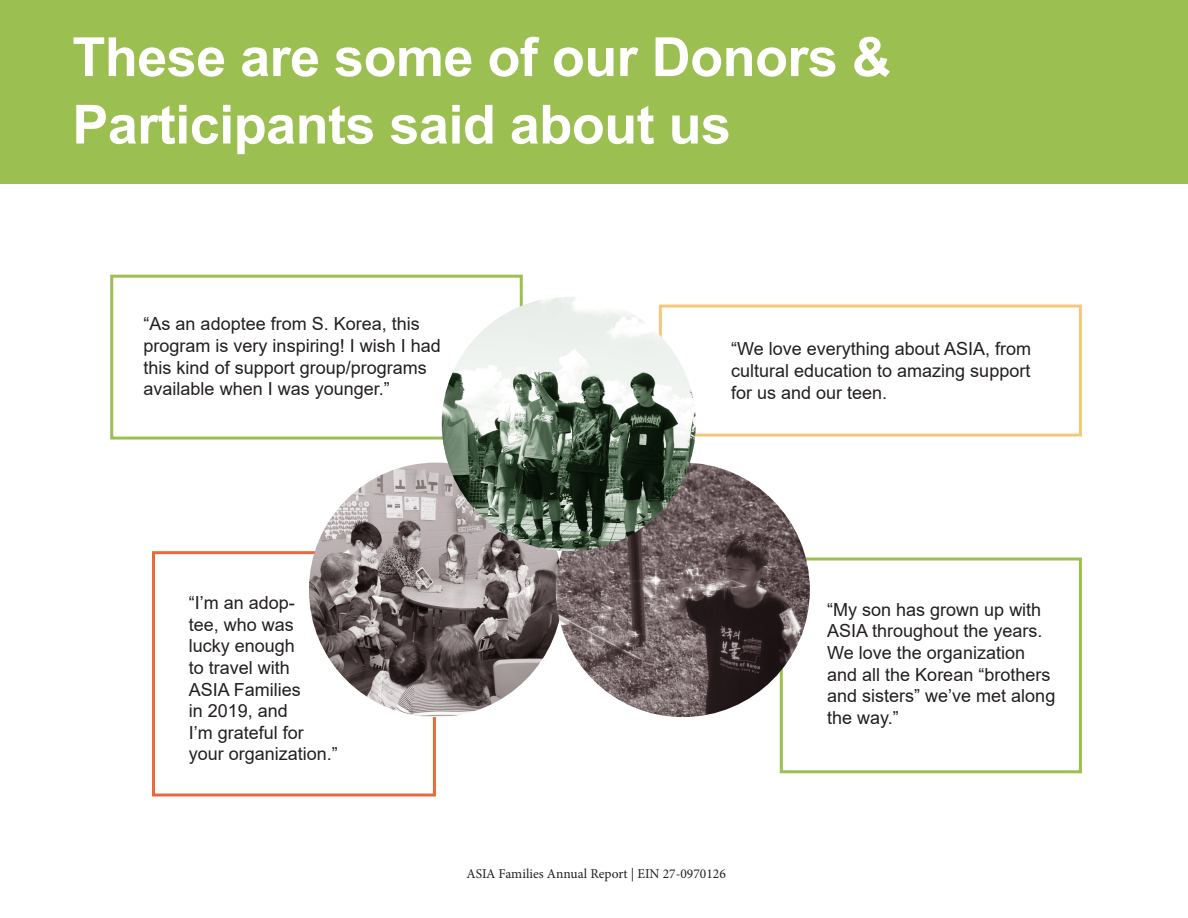
<style>
.page{position:relative;width:1188px;height:918px;background:#fff}
.page>*{position:absolute;margin:0;border:0;box-sizing:border-box;transform-origin:0 0}
.t1{font:700 54px "Arial";letter-spacing:-.01em;color:#fff}
.t2{font:18px/21.6px "Arial";color:#231f20}
.t3{font:13.5px "Minion Pro";color:#231f20}
</style>
<div class="page">
<div style="left:780px;top:558px;width:302px;height:215px;border:3px solid #9cbf52"></div>
<div style="left:110px;top:275px;width:413px;height:165px;border:3px solid #9cbf52"></div>
<div style="left:0;top:0;width:1188px;height:184px;background:#9cbf52"></div>
<div style="left:659px;top:305px;width:423px;height:132px;border:3px solid #f5c77d"></div>
<div style="left:152px;top:551px;width:284px;height:245px;border:3px solid #e8693d"></div>
<img style="left:309px;top:463px;width:254px;height:254px;border-radius:127px">
<img style="left:556px;top:463px;width:254px;height:254px;border-radius:127px">
<img style="left:442px;top:297px;width:254px;height:254px;border-radius:127px">
<p class="t1" style="left:72px;top:19px;width:820px">These are some of our Donors &amp;</p>
<p class="t1" style="left:72px;top:87px;width:660px">Participants said about us</p>
<p class="t2" style="left:144px;top:313px;width:299px">“As an adoptee from S. Korea, this program is very inspiring! I wish I had this kind of support group/programs available when I was younger.”</p>
<p class="t2" style="left:731px;top:338px;width:301px;text-align:justify">“We love everything about ASIA, from cultural education to amazing support for us and our teen.</p>
<p class="t2" style="left:189px;top:592px;width:117px">“I’m an adop&shy;tee, who was lucky enough to travel with<br>ASIA Families in 2019, and<br>I’m grateful for</p>
<p class="t2" style="left:189px;top:743px;width:151px">your organization.”</p>
<p class="t3" style="left:467px;top:865px;width:261px">ASIA Families Annual Report | EIN 27-0970126</p>
<p class="t2" style="left:827px;top:599px;width:230px">“My son has grown up with<br>ASIA throughout the years.<br>We love the organization and all the Korean “brothers and sisters” we’ve met along the way.”</p>
</div>
